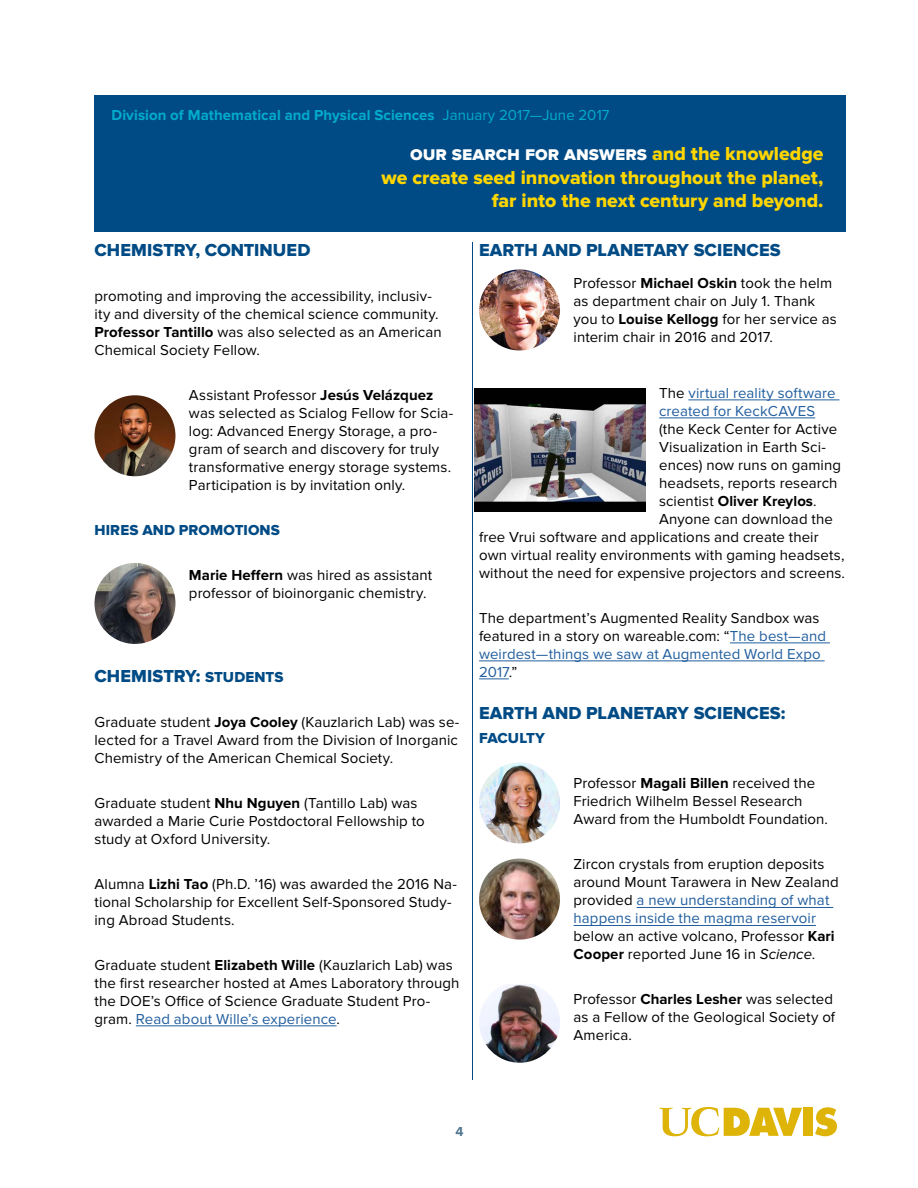
<style>
.page{position:relative;width:918px;height:1188px;background:#fff}
.page>*{position:absolute;margin:0;border:0;box-sizing:border-box;transform-origin:0 0}
.t1{font:19.5px/23.4px "Proxima Nova Extrabld";color:#ffd600;text-align:right}
.t2{font:18px "Proxima Nova Extrabld";color:#004b85}
.t3{font:15px/18px "Proxima Nova";letter-spacing:.005em;color:#000}
.t4{font:700 15px "Proxima Nova";letter-spacing:.005em;color:#00accd}
.t5{font:15px/18px "Proxima Nova";letter-spacing:.005em;color:#215e9e}
.t6{font:700 15px "Proxima Nova";letter-spacing:.005em;color:#000}
.t7{font:15px "Proxima Nova Extrabld";letter-spacing:.01em;color:#004b85}
.t8{font:15px "Proxima Nova Extrabld";letter-spacing:-.01em;color:#004b85}
.t9{font:700 13.5px "Proxima Nova";color:#517891}
.s1{font-weight:400}
.s2{color:#fff}
.s3{font-weight:700}
.s4{font-size:15px}
.s5{color:#215e9e}
.s6{color:#000}
.s7{font-style:italic}
</style>
<div class="page">
<hr style="left:136px;top:1026px;width:201px;height:1px;background:#215e9e">
<hr style="left:688px;top:400px;width:151px;height:1px;background:#215e9e">
<hr style="left:659px;top:418px;width:156px;height:1px;background:#215e9e">
<hr style="left:730px;top:643px;width:100px;height:1px;background:#215e9e">
<hr style="left:479px;top:661px;width:346px;height:1px;background:#215e9e">
<hr style="left:479px;top:679px;width:30px;height:1px;background:#215e9e">
<hr style="left:637px;top:907px;width:196px;height:1px;background:#215e9e">
<hr style="left:574px;top:925px;width:242px;height:1px;background:#215e9e">
<hr style="left:472px;top:242px;width:1px;height:838px;background:#004b85">
<div style="left:94px;top:95px;width:752px;height:136px;background:#004b85"></div>
<img style="left:479px;top:269px;width:81px;height:81px;border-radius:40px">
<img style="left:474px;top:389px;width:172px;height:123px">
<img style="left:479px;top:762px;width:81px;height:81px;border-radius:40px">
<img style="left:479px;top:859px;width:81px;height:81px;border-radius:40px">
<img style="left:479px;top:984px;width:81px;height:79px">
<img style="left:95px;top:563px;width:80px;height:81px;border-radius:40px">
<img style="left:94px;top:395px;width:81px;height:81px;border-radius:40px">
<svg style="left:815px;top:1107px;width:22px;height:29px"></svg>
<div style="left:803px;top:1108px;width:10px;height:28px;background:#deb408"></div>
<svg style="left:659px;top:1107px;width:143px;height:30px"></svg>
<p class="t4" style="left:111px;top:106px;width:500px">Division of Mathematical and Physical Sciences <span class="s1">January 2017—June 2017</span></p>
<h1 class="t1" style="left:382px;top:143px;width:443px"><span class="s2">our search for answers</span> and the knowledge we create seed innovation throughout the planet, far into the next century and beyond.</h1>
<p class="t2" style="left:94px;top:240px;width:217px">CHEMISTRY, CONTINUED</p>
<p class="t3" style="left:94px;top:288px;width:349px">promoting and improving the accessibility, inclusiv&shy;ity and diversity of the chemical science community.<br><span class="s3">Professor Tantillo</span> was also selected as an American Chemical Society Fellow.</p>
<p class="t3" style="left:189px;top:387px;width:266px">Assistant Professor <span class="s3">Jesús Velázquez </span>was selected as Scialog Fellow for Scia&shy;log: Advanced Energy Storage, a pro&shy;gram of search and discovery for truly transformative energy storage systems.<br>Participation is by invitation only.</p>
<p class="t7" style="left:94px;top:522px;width:187px">HIRES AND PROMOTIONS</p>
<p class="t3" style="left:189px;top:567px;width:245px"><span class="s3">Marie Heffern</span> was hired as assistant professor of bioinorganic chemistry.</p>
<p class="t2" style="left:94px;top:665px;width:190px">CHEMISTRY: <span class="s4">STUDENTS</span></p>
<p class="t3" style="left:94px;top:713px;width:366px;text-align:justify">Graduate student <span class="s3">Joya Cooley</span> (Kauzlarich Lab) was se&shy;lected for a Travel Award from the Division of Inorganic Chemistry of the American Chemical Society.</p>
<p class="t3" style="left:94px;top:794px;width:332px">Graduate student <span class="s3">Nhu Nguyen</span> (Tantillo Lab) was awarded a Marie Curie Postdoctoral Fellowship to study at Oxford University.</p>
<p class="t3" style="left:94px;top:875px;width:364px">Alumna <span class="s3">Lizhi Tao</span> (Ph.D. ’16) was awarded the 2016 Na&shy;tional Scholarship for Excellent Self-Sponsored Study&shy;ing Abroad Students.</p>
<p class="t3" style="left:94px;top:956px;width:367px">Graduate student <span class="s3">Elizabeth Wille</span> (Kauzlarich Lab) was the first researcher hosted at Ames Laboratory through the DOE’s Office of Science Graduate Student Pro&shy;gram. <span class="s5">Read about Wille’s experience</span>.</p>
<p class="t2" style="left:479px;top:240px;width:303px">EARTH AND PLANETARY SCIENCES</p>
<p class="t3" style="left:574px;top:274px;width:265px">Professor <span class="s3">Michael Oskin</span> took the helm as department chair on July 1. Thank you to <span class="s3">Louise Kellogg</span> for her service as interim chair in 2016 and 2017.</p>
<p class="t5" style="left:659px;top:384px;width:178px"><span class="s6">The</span> virtual reality software created for KeckCAVES</p>
<p class="t3" style="left:659px;top:420px;width:180px">(the Keck Center for Active</p>
<p class="t3" style="left:659px;top:438px;width:168px">Visualization in Earth Sci-</p>
<p class="t3" style="left:659px;top:456px;width:183px">ences) now runs on gaming</p>
<p class="t3" style="left:659px;top:474px;width:180px">headsets, reports research</p>
<p class="t6" style="left:659px;top:492px;width:159px"><span class="s1">scientist</span> Oliver Kreylos<span class="s1">.</span></p>
<p class="t3" style="left:659px;top:510px;width:175px">Anyone can download the</p>
<p class="t3" style="left:479px;top:528px;width:341px">free Vrui software and applications and create their</p>
<p class="t3" style="left:479px;top:546px;width:367px">own virtual reality environments with gaming headsets,</p>
<p class="t3" style="left:479px;top:564px;width:367px">without the need for expensive projectors and screens.</p>
<p class="t3" style="left:479px;top:609px;width:349px">The department’s Augmented Reality Sandbox was featured in a story on wareable.com: “<span class="s5">The best—and weirdest—things we saw at Augmented World Expo 2017</span>.”</p>
<p class="t2" style="left:479px;top:702px;width:308px">EARTH AND PLANETARY SCIENCES:</p>
<p class="t8" style="left:479px;top:730px;width:68px">FACULTY</p>
<p class="t3" style="left:574px;top:775px;width:256px">Professor <span class="s3">Magali Billen</span> received the<br>Friedrich Wilhelm Bessel Research<br>Award from the Humboldt Foundation.</p>
<p class="t3" style="left:574px;top:856px;width:267px">Zircon crystals from eruption deposits around Mount Tarawera in New Zealand provided <span class="s5">a new understanding of what happens inside the magma reservoir </span>below an active volcano, Professor <span class="s3">Kari Cooper</span> reported June 16 in <span class="s7">Science</span>.</p>
<p class="t3" style="left:574px;top:991px;width:263px">Professor <span class="s3">Charles Lesher</span> was selected as a Fellow of the Geological Society of<br>America.</p>
<p class="t9" style="left:456px;top:1124px;width:10px">4</p>
</div>
